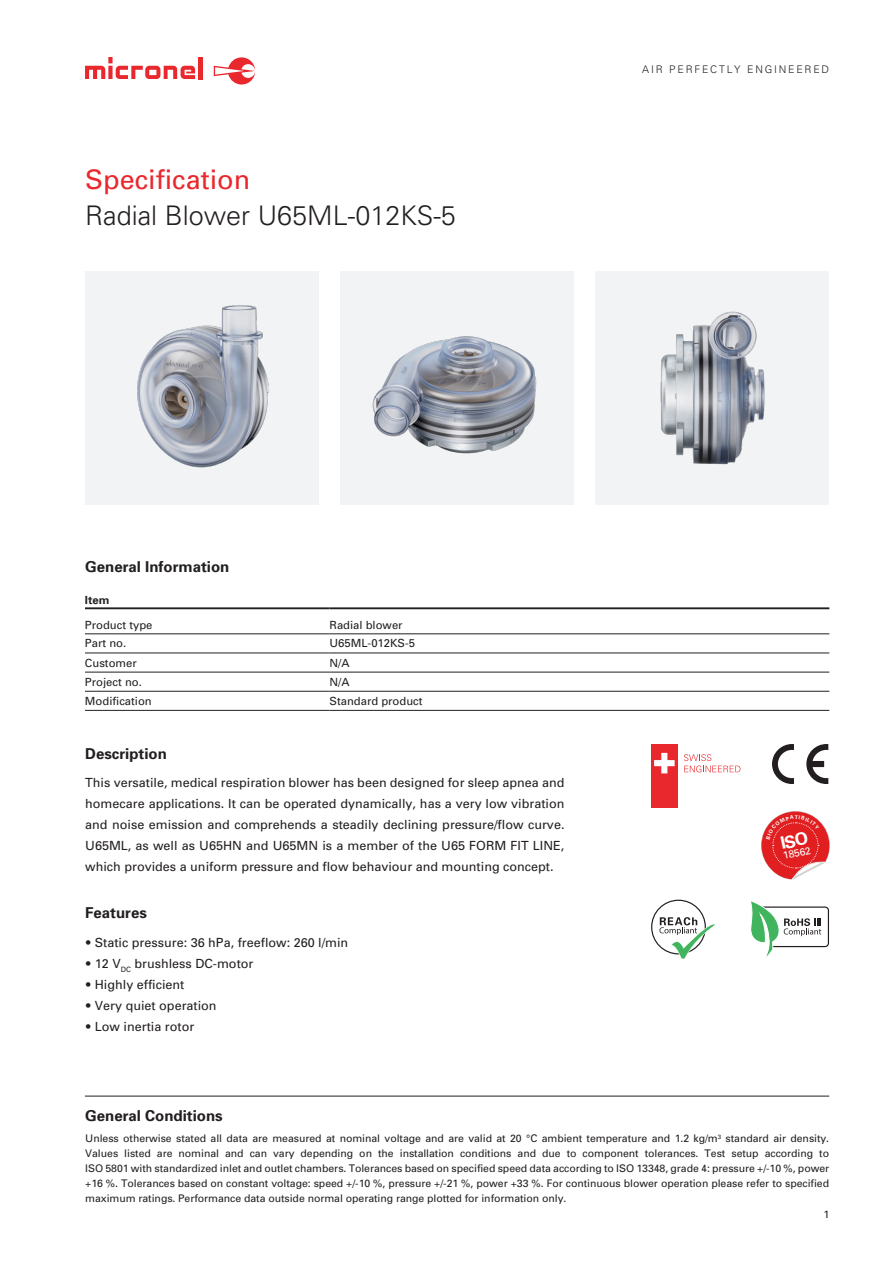
<style>
.page{position:relative;width:893px;height:1263px;background:#fff}
.page>*{position:absolute;margin:0;border:0;box-sizing:border-box;transform-origin:0 0}
.t1{font:300 27px "Univers";color:#231f20}
.t2{font:27px "Univers";color:#e9282d}
.t3{font:700 15px "Univers";color:#231f20}
.t4{font:12.6px/21px "Univers";color:#231f20;text-align:justify}
.t5{font:11.25px "Univers";color:#231f20}
.t6{font:700 11.25px "Univers";color:#231f20}
.t7{font:10.5px/15px "Univers";letter-spacing:-.005em;color:#231f20;text-align:justify}
.t8{font:300 10.5px "Univers";letter-spacing:.17em;color:#231f20}
.t9{font:10.2px "Univers";color:#fff}
.s1{font-weight:300}
</style>
<div class="page">
<hr style="left:198px;top:57px;width:4px;height:22px;background:#e9282d">
<svg style="left:85px;top:57px;width:110px;height:22px"></svg>
<svg style="left:214px;top:57px;width:41px;height:28px"></svg>
<hr style="left:85px;top:633px;width:244px;height:1px;background:#231f20">
<hr style="left:329px;top:633px;width:500px;height:1px;background:#231f20">
<hr style="left:85px;top:653px;width:244px;height:1px;background:#231f20">
<hr style="left:329px;top:653px;width:500px;height:1px;background:#231f20">
<hr style="left:85px;top:672px;width:244px;height:1px;background:#231f20">
<hr style="left:329px;top:672px;width:500px;height:1px;background:#231f20">
<hr style="left:85px;top:691px;width:244px;height:1px;background:#231f20">
<hr style="left:329px;top:691px;width:500px;height:1px;background:#231f20">
<hr style="left:85px;top:710px;width:244px;height:1px;background:#231f20">
<hr style="left:329px;top:710px;width:500px;height:1px;background:#231f20">
<hr style="left:85px;top:607px;width:244px;height:2px;background:#231f20">
<hr style="left:329px;top:607px;width:500px;height:2px;background:#231f20">
<div style="left:595px;top:271px;width:234px;height:234px;background:#f2f3f4"></div>
<div style="left:340px;top:271px;width:234px;height:234px;background:#f2f3f4"></div>
<div style="left:85px;top:271px;width:234px;height:234px;background:#f2f3f4"></div>
<img style="left:137px;top:305px;width:132px;height:163px">
<img style="left:372px;top:336px;width:165px;height:118px">
<img style="left:660px;top:311px;width:105px;height:154px">
<hr style="left:85px;top:1096px;width:744px;height:1px;background:#231f20">
<svg style="left:772px;top:744px;width:22px;height:40px"></svg>
<svg style="left:806px;top:744px;width:22px;height:40px"></svg>
<svg style="left:659px;top:917px;width:56px;height:42px"></svg>
<div style="left:651px;top:744px;width:27px;height:63px;background:#e9282d"></div>
<svg style="left:654px;top:753px;width:21px;height:20px"></svg>
<svg style="left:684px;top:754px;width:56px;height:18px"></svg>
<svg style="left:750px;top:901px;width:79px;height:56px"></svg>
<svg style="left:761px;top:811px;width:68px;height:68px"></svg>
<p class="t2" style="left:85px;top:163px;width:167px">Specification</p>
<p class="t1" style="left:85px;top:199px;width:372px">Radial Blower U65ML-012KS-5</p>
<p class="t8" style="left:642px;top:63px;width:188px">AIR PERFECTLY ENGINEERED</p>
<p class="t3" style="left:85px;top:557px;width:146px">General Information</p>
<p class="t6" style="left:85px;top:592px;width:26px">Item</p>
<p class="t5" style="left:85px;top:618px;width:69px">Product type</p>
<p class="t5" style="left:329px;top:618px;width:75px">Radial blower</p>
<p class="t5" style="left:85px;top:636px;width:43px">Part no.</p>
<p class="t5" style="left:329px;top:636px;width:87px">U65ML-012KS-5</p>
<p class="t5" style="left:85px;top:656px;width:53px">Customer</p>
<p class="t5" style="left:329px;top:656px;width:22px">N/A</p>
<p class="t5" style="left:85px;top:675px;width:58px">Project no.</p>
<p class="t5" style="left:329px;top:675px;width:22px">N/A</p>
<p class="t5" style="left:85px;top:694px;width:68px">Modification</p>
<p class="t5" style="left:329px;top:694px;width:95px">Standard product</p>
<p class="t3" style="left:85px;top:743px;width:83px">Description</p>
<p class="t4" style="left:85px;top:771px;width:481px">This versatile, medical respiration blower has been designed for sleep apnea and homecare applications. It can be operated dynamically, has a very low vibration and noise emission and comprehends a steadily declining pressure/flow curve.<br>U65ML, as well as U65HN and U65MN is a member of the U65 FORM FIT LINE, which provides a uniform pressure and flow behaviour and mounting concept.</p>
<p class="t3" style="left:85px;top:903px;width:63px">Features</p>
<p class="t4" style="left:85px;top:931px;width:265px"><span class="s1">•</span> Static pressure: 36 hPa, freeflow: 260 l/min</p>
<p class="t4" style="left:85px;top:952px;width:170px"><span class="s1">•</span> 12 V<sub>DC</sub> brushless DC-motor</p>
<p class="t4" style="left:85px;top:973px;width:101px"><span class="s1">•</span> Highly efficient</p>
<p class="t4" style="left:85px;top:994px;width:133px"><span class="s1">•</span> Very quiet operation</p>
<p class="t4" style="left:85px;top:1015px;width:111px"><span class="s1">•</span> Low inertia rotor</p>
<p class="t9" style="left:782px;top:850px;width:30px;rotate:-12deg">18562</p>
<p class="t3" style="left:85px;top:1105px;width:139px">General Conditions</p>
<p class="t7" style="left:85px;top:1131px;width:745px">Unless otherwise stated all data are measured at nominal voltage and are valid at 20 °C ambient temperature and 1.2 kg/m<sup>3</sup> standard air density.<br>Values listed are nominal and can vary depending on the installation conditions and due to component tolerances. Test setup according to ISO 5801 with standardized inlet and outlet chambers. Tolerances based on specified speed data according to ISO 13348, grade 4: pressure +/-10 %, power +16 %. Tolerances based on constant voltage: speed +/-10 %, pressure +/-21 %, power +33 %. For continuous blower operation please refer to specified maximum ratings. Performance data outside normal operating range plotted for information only.</p>
<p class="t7" style="left:823px;top:1206px;width:7px">1</p>
</div>
